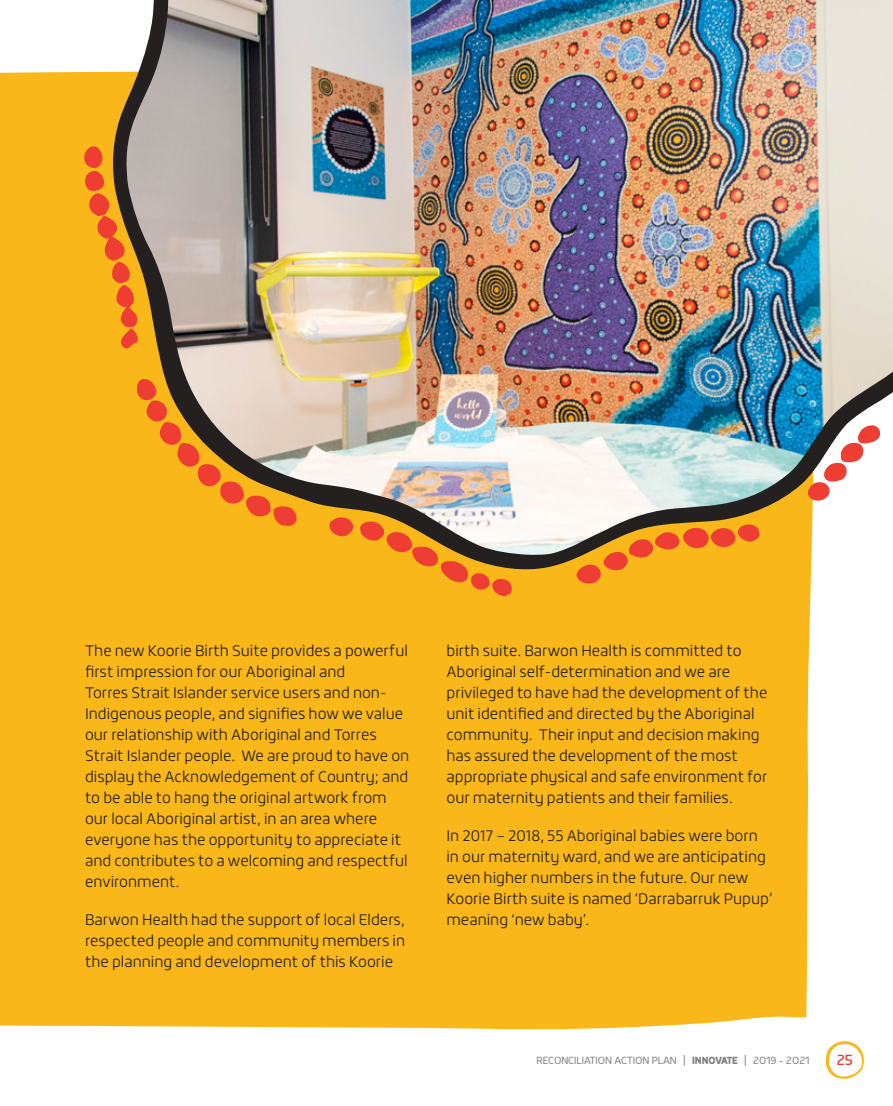
<style>
.page{position:relative;width:893px;height:1106px;background:#fff}
.page>*{position:absolute;margin:0;border:0;box-sizing:border-box;transform-origin:0 0}
.t1{font:18px "Mairy";color:#ee3e34}
.Body{font:300 15px/21px "Roihu";color:#231f20}
.t2{font:12.75px "Mairy Regular 4";color:#808285}
.s1{font-family:"Mairy Regular 6"}
</style>
<div class="page">
<div style="left:0;top:71px;width:811px;height:959px;background:#f9b71a"></div>
<img style="left:113px;top:0;width:780px;height:572px">
<svg style="left:808px;top:424px;width:73px;height:78px"></svg>
<svg style="left:83px;top:144px;width:56px;height:208px"></svg>
<svg style="left:576px;top:524px;width:184px;height:61px"></svg>
<svg style="left:326px;top:515px;width:187px;height:81px"></svg>
<svg style="left:136px;top:378px;width:161px;height:148px"></svg>
<svg style="left:825px;top:1041px;width:39px;height:37px"></svg>
<p class="Body" style="left:85px;top:640px;width:326px">The new Koorie Birth Suite provides a powerful first impression for our Aboriginal and<br>Torres Strait Islander service users and non-Indigenous people, and signifies how we value our relationship with Aboriginal and Torres Strait Islander people. We are proud to have on display the Acknowledgement of Country; and to be able to hang the original artwork from our local Aboriginal artist, in an area where everyone has the opportunity to appreciate it and contributes to a welcoming and respectful environment.</p>
<p class="Body" style="left:85px;top:909px;width:322px;text-align:justify">Barwon Health had the support of local Elders, respected people and community members in the planning and development of this Koorie</p>
<p class="Body" style="left:446px;top:640px;width:322px">birth suite. Barwon Health is committed to Aboriginal self-determination and we are privileged to have had the development of the unit identified and directed by the Aboriginal community. Their input and decision making has assured the development of the most appropriate physical and safe environment for our maternity patients and their families.</p>
<p class="Body" style="left:446px;top:825px;width:327px">In 2017 – 2018, 55 Aboriginal babies were born in our maternity ward, and we are anticipating even higher numbers in the future. Our new Koorie Birth suite is named ‘Darrabarruk Pupup’ meaning ‘new baby’.</p>
<p class="t2" style="left:537px;top:1052px;width:274px">RECONCILIATION ACTION PLAN | <span class="s1">INNOVATE</span> | 2019 - 2021</p>
<p class="t1" style="left:837px;top:1049px;width:17px">25</p>
</div>
